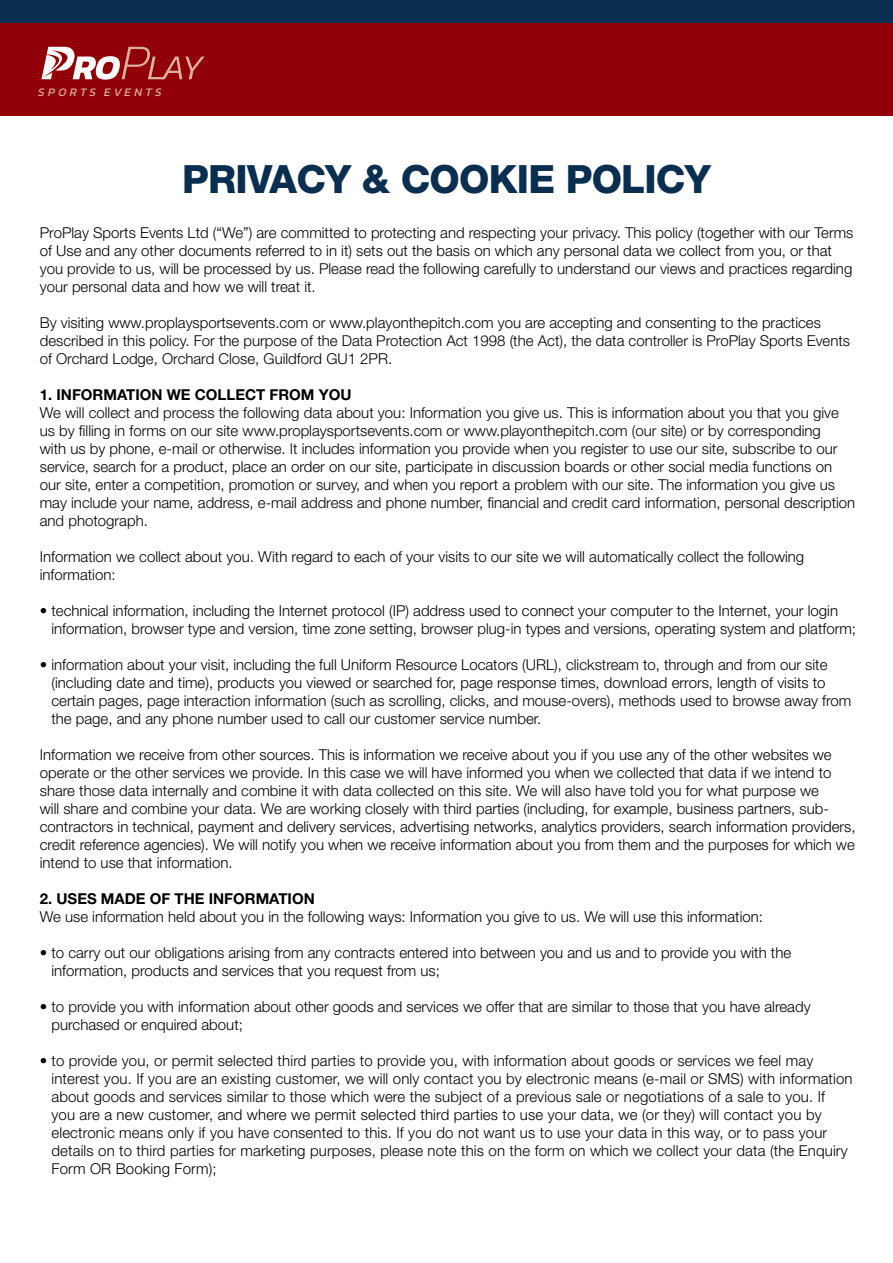
<style>
.page{position:relative;width:893px;height:1263px;background:#fff}
.page>*{position:absolute;margin:0;border:0;box-sizing:border-box;transform-origin:0 0}
.t1{font:800 39px "Helvetica Neue";letter-spacing:-.02em;color:#0a2e4f}
.t2{font:300 15px/18px "Helvetica Neue LT Std";color:#000}
.t3{font:700 15px "Helvetica Neue LT Std";color:#000}
.t4{font:italic 11.7px "Kanit";letter-spacing:.275em;color:#dcb09d}
</style>
<div class="page">
<div style="left:0;top:0;width:893px;height:23px;background:#0a2e4f"></div>
<div style="left:0;top:23px;width:893px;height:93px;background:#910006"></div>
<svg style="left:41px;top:47px;width:164px;height:33px"></svg>
<p class="t4" style="left:38px;top:84px;width:125px">SPORTS EVENTS</p>
<h1 class="t1" style="left:182px;top:155px;width:530px">PRIVACY &amp; COOKIE POLICY</h1>
<p class="t2" style="left:40px;top:223px;width:815px">ProPlay Sports Events Ltd (“We”) are committed to protecting and respecting your privacy. This policy (together with our Terms of Use and any other documents referred to in it) sets out the basis on which any personal data we collect from you, or that you provide to us, will be processed by us. Please read the following carefully to understand our views and practices regarding your personal data and how we will treat it.</p>
<p class="t2" style="left:40px;top:313px;width:812px">By visiting www.proplaysportsevents.com or www.playonthepitch.com you are accepting and consenting to the practices described in this policy. For the purpose of the Data Protection Act 1998 (the Act), the data controller is ProPlay Sports Events of Orchard Lodge, Orchard Close, Guildford GU1 2PR.</p>
<p class="t3" style="left:40px;top:385px;width:313px">1. INFORMATION WE COLLECT FROM YOU</p>
<p class="t2" style="left:40px;top:403px;width:817px">We will collect and process the following data about you: Information you give us. This is information about you that you give us by filling in forms on our site www.proplaysportsevents.com or www.playonthepitch.com (our site) or by corresponding<br>with us by phone, e-mail or otherwise. It includes information you provide when you register to use our site, subscribe to our service, search for a product, place an order on our site, participate in discussion boards or other social media functions on our site, enter a competition, promotion or survey, and when you report a problem with our site. The information you give us may include your name, address, e-mail address and phone number, financial and credit card information, personal description and photograph.</p>
<p class="t2" style="left:40px;top:547px;width:766px">Information we collect about you. With regard to each of your visits to our site we will automatically collect the following information:</p>
<p class="t2" style="left:51px;top:601px;width:806px;text-indent:-12px">• technical information, including the Internet protocol (IP) address used to connect your computer to the Internet, your login information, browser type and version, time zone setting, browser plug-in types and versions, operating system and platform;</p>
<p class="t2" style="left:51px;top:655px;width:801px;text-indent:-12px">• information about your visit, including the full Uniform Resource Locators (URL), clickstream to, through and from our site (including date and time), products you viewed or searched for, page response times, download errors, length of visits to certain pages, page interaction information (such as scrolling, clicks, and mouse-overs), methods used to browse away from the page, and any phone number used to call our customer service number.</p>
<p class="t2" style="left:40px;top:745px;width:817px">Information we receive from other sources. This is information we receive about you if you use any of the other websites we operate or the other services we provide. In this case we will have informed you when we collected that data if we intend to share those data internally and combine it with data collected on this site. We will also have told you for what purpose we<br>will share and combine your data. We are working closely with third parties (including, for example, business partners, sub&shy;contractors in technical, payment and delivery services, advertising networks, analytics providers, search information providers, credit reference agencies). We will notify you when we receive information about you from them and the purposes for which we intend to use that information.</p>
<p class="t3" style="left:40px;top:889px;width:277px">2. USES MADE OF THE INFORMATION</p>
<p class="t2" style="left:40px;top:907px;width:725px">We use information held about you in the following ways: Information you give to us. We will use this information:</p>
<p class="t2" style="left:51px;top:943px;width:741px;text-indent:-12px">• to carry out our obligations arising from any contracts entered into between you and us and to provide you with the information, products and services that you request from us;</p>
<p class="t2" style="left:51px;top:997px;width:761px;text-indent:-12px">• to provide you with information about other goods and services we offer that are similar to those that you have already purchased or enquired about;</p>
<p class="t2" style="left:51px;top:1051px;width:803px;text-indent:-12px">• to provide you, or permit selected third parties to provide you, with information about goods or services we feel may interest you. If you are an existing customer, we will only contact you by electronic means (e-mail or SMS) with information about goods and services similar to those which were the subject of a previous sale or negotiations of a sale to you. If<br>you are a new customer, and where we permit selected third parties to use your data, we (or they) will contact you by electronic means only if you have consented to this. If you do not want us to use your data in this way, or to pass your details on to third parties for marketing purposes, please note this on the form on which we collect your data (the Enquiry Form OR Booking Form);</p>
</div>
